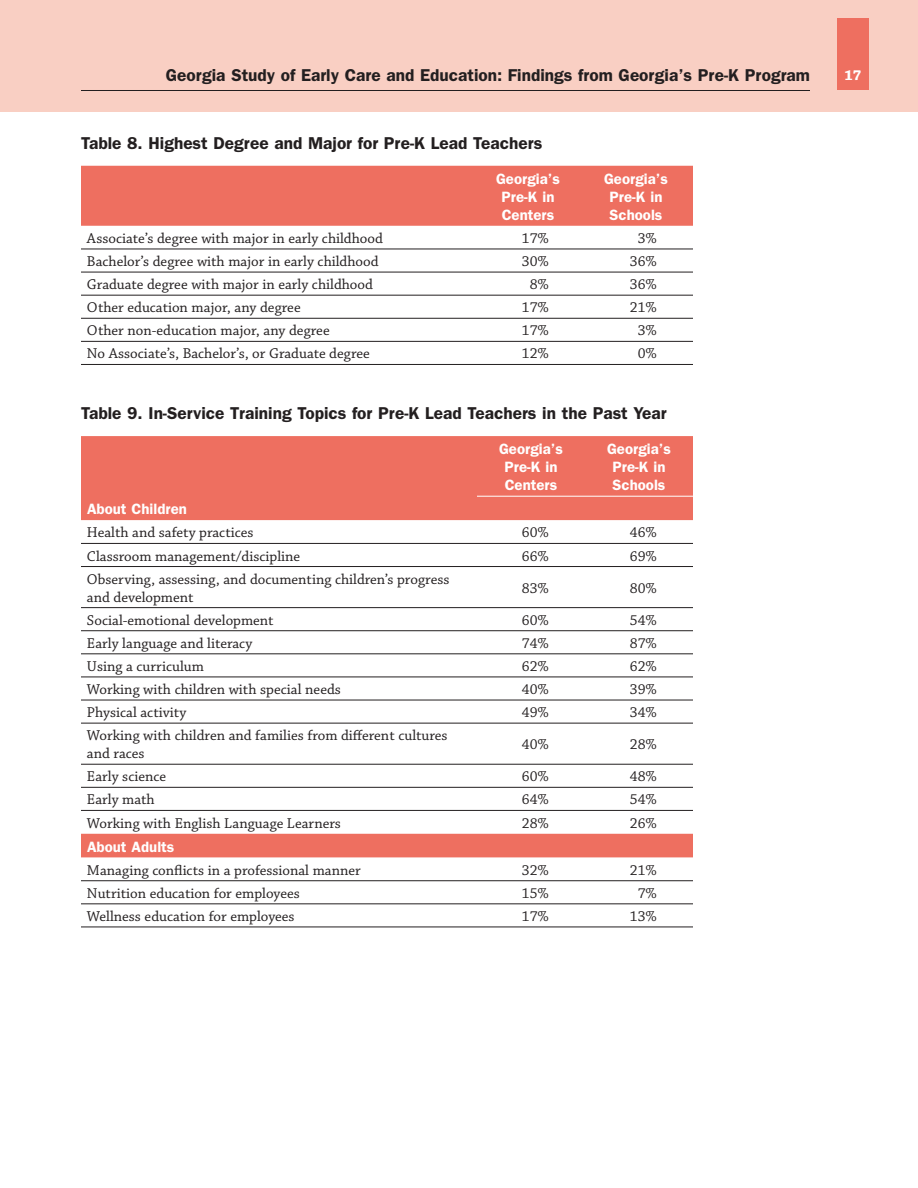
<style>
.page{position:relative;width:918px;height:1188px;background:#fff}
.page>*{position:absolute;margin:0;border:0;box-sizing:border-box;transform-origin:0 0}
.Table_title{font:600 17.25px "Franklin Gothic";color:#231f20}
.Table_text_BTNI_fl{font:15px/18px "Chaparral Pro";color:#231f20}
.FR_text{font:15px "Chaparral Pro";color:#231f20}
.Table_column_head_re{font:600 15px/18px "Franklin Gothic";color:#fff;text-align:center}
.t1{font:700 15px "Chaparral Pro";color:#fff}
</style>
<div class="page">
<div style="left:0;top:0;width:918px;height:112px;background:#f9cfc3"></div>
<div style="left:81px;top:166px;width:612px;height:60px;background:#ee6f60"></div>
<svg style="left:81px;top:248px;width:612px;height:93px"></svg>
<hr style="left:81px;top:249px;width:396px;height:1px;background:#231f20">
<hr style="left:477px;top:249px;width:108px;height:1px;background:#231f20">
<hr style="left:585px;top:249px;width:108px;height:1px;background:#231f20">
<hr style="left:81px;top:272px;width:396px;height:1px;background:#231f20">
<hr style="left:81px;top:295px;width:396px;height:1px;background:#231f20">
<hr style="left:477px;top:295px;width:108px;height:1px;background:#231f20">
<hr style="left:585px;top:295px;width:108px;height:1px;background:#231f20">
<hr style="left:81px;top:318px;width:396px;height:1px;background:#231f20">
<hr style="left:477px;top:318px;width:108px;height:1px;background:#231f20">
<hr style="left:585px;top:318px;width:108px;height:1px;background:#231f20">
<hr style="left:81px;top:341px;width:396px;height:1px;background:#231f20">
<hr style="left:477px;top:341px;width:108px;height:1px;background:#231f20">
<hr style="left:585px;top:341px;width:108px;height:1px;background:#231f20">
<hr style="left:81px;top:364px;width:396px;height:1px;background:#231f20">
<hr style="left:477px;top:272px;width:108px;height:1px;background:#231f20">
<hr style="left:585px;top:272px;width:108px;height:1px;background:#231f20">
<hr style="left:477px;top:364px;width:108px;height:1px;background:#231f20">
<hr style="left:585px;top:364px;width:108px;height:1px;background:#231f20">
<div style="left:81px;top:436px;width:612px;height:84px;background:#ee6f60"></div>
<svg style="left:81px;top:520px;width:612px;height:407px"></svg>
<hr style="left:81px;top:543px;width:396px;height:1px;background:#231f20">
<hr style="left:585px;top:543px;width:108px;height:1px;background:#231f20">
<hr style="left:81px;top:566px;width:396px;height:1px;background:#231f20">
<hr style="left:81px;top:607px;width:396px;height:1px;background:#231f20">
<hr style="left:477px;top:607px;width:108px;height:1px;background:#231f20">
<hr style="left:585px;top:607px;width:108px;height:1px;background:#231f20">
<hr style="left:81px;top:630px;width:396px;height:1px;background:#231f20">
<hr style="left:477px;top:630px;width:108px;height:1px;background:#231f20">
<hr style="left:585px;top:630px;width:108px;height:1px;background:#231f20">
<hr style="left:81px;top:653px;width:396px;height:1px;background:#231f20">
<hr style="left:477px;top:653px;width:108px;height:1px;background:#231f20">
<hr style="left:585px;top:653px;width:108px;height:1px;background:#231f20">
<hr style="left:81px;top:677px;width:396px;height:1px;background:#231f20">
<hr style="left:477px;top:677px;width:108px;height:1px;background:#231f20">
<hr style="left:585px;top:677px;width:108px;height:1px;background:#231f20">
<hr style="left:81px;top:700px;width:396px;height:1px;background:#231f20">
<hr style="left:477px;top:700px;width:108px;height:1px;background:#231f20">
<hr style="left:585px;top:700px;width:108px;height:1px;background:#231f20">
<hr style="left:81px;top:723px;width:396px;height:1px;background:#231f20">
<hr style="left:477px;top:723px;width:108px;height:1px;background:#231f20">
<hr style="left:585px;top:723px;width:108px;height:1px;background:#231f20">
<hr style="left:81px;top:764px;width:396px;height:1px;background:#231f20">
<hr style="left:477px;top:764px;width:108px;height:1px;background:#231f20">
<hr style="left:585px;top:764px;width:108px;height:1px;background:#231f20">
<hr style="left:81px;top:787px;width:396px;height:1px;background:#231f20">
<hr style="left:477px;top:787px;width:108px;height:1px;background:#231f20">
<hr style="left:585px;top:787px;width:108px;height:1px;background:#231f20">
<hr style="left:81px;top:810px;width:396px;height:1px;background:#231f20">
<hr style="left:477px;top:810px;width:108px;height:1px;background:#231f20">
<hr style="left:585px;top:810px;width:108px;height:1px;background:#231f20">
<hr style="left:81px;top:880px;width:396px;height:1px;background:#231f20">
<hr style="left:477px;top:880px;width:108px;height:1px;background:#231f20">
<hr style="left:585px;top:880px;width:108px;height:1px;background:#231f20">
<hr style="left:81px;top:903px;width:396px;height:1px;background:#231f20">
<hr style="left:477px;top:903px;width:108px;height:1px;background:#231f20">
<hr style="left:585px;top:903px;width:108px;height:1px;background:#231f20">
<hr style="left:81px;top:927px;width:396px;height:1px;background:#231f20">
<hr style="left:477px;top:496px;width:108px;height:1px;background:#fff">
<hr style="left:585px;top:496px;width:108px;height:1px;background:#fff">
<hr style="left:477px;top:566px;width:108px;height:1px;background:#231f20">
<hr style="left:585px;top:566px;width:108px;height:1px;background:#231f20">
<hr style="left:477px;top:543px;width:108px;height:1px;background:#231f20">
<hr style="left:477px;top:927px;width:108px;height:1px;background:#231f20">
<hr style="left:585px;top:927px;width:108px;height:1px;background:#231f20">
<div style="left:837px;top:18px;width:32px;height:72px;background:#ee6f60"></div>
<hr style="left:81px;top:90px;width:729px;height:1px;background:#231f20">
<p class="Table_title" style="left:166px;top:65px;width:646px">Georgia Study of Early Care and Education: Findings from Georgia’s Pre-K Program</p>
<p class="t1" style="left:844px;top:67px;width:18px">17</p>
<p class="Table_title" style="left:81px;top:132px;width:463px">Table 8. Highest Degree and Major for Pre-K Lead Teachers</p>
<p class="Table_column_head_re" style="left:496px;top:169px;width:65px">Georgia’s<br>Pre-K in<br>Centers</p>
<p class="Table_column_head_re" style="left:604px;top:169px;width:65px">Georgia’s<br>Pre-K in<br>Schools</p>
<p class="Table_text_BTNI_fl" style="left:87px;top:230px;width:298px">Associate’s degree with major in early childhood</p>
<p class="FR_text" style="left:522px;top:230px;width:29px">17%</p>
<p class="FR_text" style="left:638px;top:230px;width:21px">3%</p>
<p class="Table_text_BTNI_fl" style="left:87px;top:253px;width:293px">Bachelor’s degree with major in early childhood</p>
<p class="FR_text" style="left:522px;top:253px;width:29px">30%</p>
<p class="FR_text" style="left:630px;top:253px;width:29px">36%</p>
<p class="Table_text_BTNI_fl" style="left:87px;top:276px;width:288px">Graduate degree with major in early childhood</p>
<p class="FR_text" style="left:530px;top:276px;width:21px">8%</p>
<p class="FR_text" style="left:630px;top:276px;width:29px">36%</p>
<p class="Table_text_BTNI_fl" style="left:87px;top:299px;width:215px">Other education major, any degree</p>
<p class="FR_text" style="left:522px;top:299px;width:29px">17%</p>
<p class="FR_text" style="left:630px;top:299px;width:29px">21%</p>
<p class="Table_text_BTNI_fl" style="left:87px;top:322px;width:244px">Other non-education major, any degree</p>
<p class="FR_text" style="left:522px;top:322px;width:29px">17%</p>
<p class="FR_text" style="left:638px;top:322px;width:21px">3%</p>
<p class="Table_text_BTNI_fl" style="left:87px;top:345px;width:284px">No Associate’s, Bachelor’s, or Graduate degree</p>
<p class="FR_text" style="left:522px;top:345px;width:29px">12%</p>
<p class="FR_text" style="left:638px;top:345px;width:21px">0%</p>
<p class="Table_title" style="left:81px;top:403px;width:587px">Table 9. In-Service Training Topics for Pre-K Lead Teachers in the Past Year</p>
<p class="Table_column_head_re" style="left:499px;top:440px;width:65px">Georgia’s<br>Pre-K in<br>Centers</p>
<p class="Table_column_head_re" style="left:607px;top:440px;width:65px">Georgia’s<br>Pre-K in<br>Schools</p>
<p class="Table_column_head_re" style="left:87px;top:500px;width:102px">About Children</p>
<p class="Table_text_BTNI_fl" style="left:87px;top:524px;width:168px">Health and safety practices</p>
<p class="FR_text" style="left:522px;top:524px;width:29px">60%</p>
<p class="FR_text" style="left:630px;top:524px;width:29px">46%</p>
<p class="Table_text_BTNI_fl" style="left:87px;top:547px;width:215px">Classroom management/discipline</p>
<p class="FR_text" style="left:522px;top:547px;width:29px">66%</p>
<p class="FR_text" style="left:630px;top:547px;width:29px">69%</p>
<p class="Table_text_BTNI_fl" style="left:87px;top:570px;width:364px">Observing, assessing, and documenting children’s progress and development</p>
<p class="FR_text" style="left:522px;top:580px;width:29px">83%</p>
<p class="FR_text" style="left:630px;top:580px;width:29px">80%</p>
<p class="Table_text_BTNI_fl" style="left:87px;top:612px;width:188px">Social-emotional development</p>
<p class="FR_text" style="left:522px;top:612px;width:29px">60%</p>
<p class="FR_text" style="left:630px;top:612px;width:29px">54%</p>
<p class="Table_text_BTNI_fl" style="left:87px;top:635px;width:167px">Early language and literacy</p>
<p class="FR_text" style="left:522px;top:635px;width:29px">74%</p>
<p class="FR_text" style="left:630px;top:635px;width:29px">87%</p>
<p class="Table_text_BTNI_fl" style="left:87px;top:658px;width:119px">Using a curriculum</p>
<p class="FR_text" style="left:522px;top:658px;width:29px">62%</p>
<p class="FR_text" style="left:630px;top:658px;width:29px">62%</p>
<p class="Table_text_BTNI_fl" style="left:87px;top:681px;width:255px">Working with children with special needs</p>
<p class="FR_text" style="left:522px;top:681px;width:29px">40%</p>
<p class="FR_text" style="left:630px;top:681px;width:29px">39%</p>
<p class="Table_text_BTNI_fl" style="left:87px;top:704px;width:101px">Physical activity</p>
<p class="FR_text" style="left:522px;top:704px;width:29px">49%</p>
<p class="FR_text" style="left:630px;top:704px;width:29px">34%</p>
<p class="Table_text_BTNI_fl" style="left:87px;top:727px;width:362px">Working with children and families from different cultures and races</p>
<p class="FR_text" style="left:522px;top:736px;width:29px">40%</p>
<p class="FR_text" style="left:630px;top:736px;width:29px">28%</p>
<p class="Table_text_BTNI_fl" style="left:87px;top:768px;width:81px">Early science</p>
<p class="FR_text" style="left:522px;top:768px;width:29px">60%</p>
<p class="FR_text" style="left:630px;top:768px;width:29px">48%</p>
<p class="Table_text_BTNI_fl" style="left:87px;top:791px;width:69px">Early math</p>
<p class="FR_text" style="left:522px;top:791px;width:29px">64%</p>
<p class="FR_text" style="left:630px;top:791px;width:29px">54%</p>
<p class="Table_text_BTNI_fl" style="left:87px;top:814px;width:255px">Working with English Language Learners</p>
<p class="FR_text" style="left:522px;top:814px;width:29px">28%</p>
<p class="FR_text" style="left:630px;top:814px;width:29px">26%</p>
<p class="Table_column_head_re" style="left:87px;top:837px;width:89px">About Adults</p>
<p class="Table_text_BTNI_fl" style="left:87px;top:862px;width:275px">Managing conflicts in a professional manner</p>
<p class="FR_text" style="left:522px;top:862px;width:29px">32%</p>
<p class="FR_text" style="left:630px;top:862px;width:29px">21%</p>
<p class="Table_text_BTNI_fl" style="left:87px;top:885px;width:214px">Nutrition education for employees</p>
<p class="FR_text" style="left:522px;top:885px;width:29px">15%</p>
<p class="FR_text" style="left:638px;top:885px;width:21px">7%</p>
<p class="Table_text_BTNI_fl" style="left:87px;top:908px;width:209px">Wellness education for employees</p>
<p class="FR_text" style="left:522px;top:908px;width:29px">17%</p>
<p class="FR_text" style="left:630px;top:908px;width:29px">13%</p>
</div>
